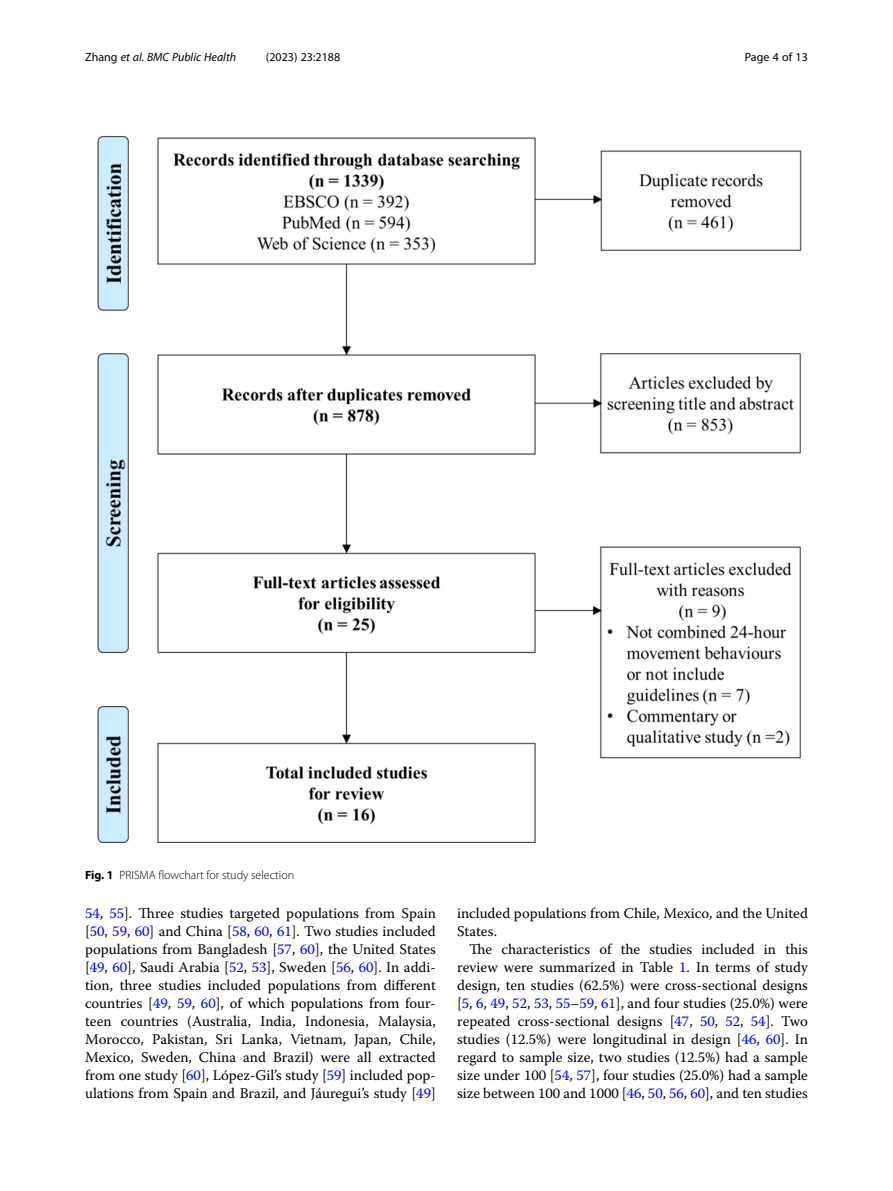
<style>
.page{position:relative;width:893px;height:1191px;background:#fff}
.page>*{position:absolute;margin:0;border:0;box-sizing:border-box;transform-origin:0 0}
.Body_Text{font:14.7px/18px "Warnock Pro";color:#000;text-align:justify}
.Body_Text_Indent{font:14.7px/18px "Warnock Pro";color:#000;text-align:justify}
.Figure_Caption{font:300 12px "Myriad Pro";color:#000}
.t1{font:italic 12px "Myriad Pro";color:#000}
.t2{font:12px "Myriad Pro";color:#000}
.s1{font-style:normal}
.s2{font-weight:700}
.s3{color:#00f}
</style>
<div class="page">
<img style="left:97px;top:136px;width:705px;height:707px">
<p class="t1" style="left:85px;top:50px;width:153px"><span class="s1">Zhang</span> et al. BMC Public Health</p>
<p class="t2" style="left:266px;top:50px;width:76px">(2023) 23:2188</p>
<p class="t2" style="left:745px;top:50px;width:65px">Page 4 of 13</p>
<p class="Figure_Caption" style="left:85px;top:869px;width:211px"><span class="s2">Fig. 1</span> PRISMA flowchart for study selection</p>
<p class="Body_Text" style="left:85px;top:904px;width:352px"><span class="s3">54</span>, <span class="s3">55</span>]. Three studies targeted populations from Spain [<span class="s3">50</span>, <span class="s3">59</span>, <span class="s3">60</span>] and China [<span class="s3">58</span>, <span class="s3">60</span>, <span class="s3">61</span>]. Two studies included populations from Bangladesh [<span class="s3">57</span>, <span class="s3">60</span>], the United States [<span class="s3">49</span>, <span class="s3">60</span>], Saudi Arabia [<span class="s3">52</span>, <span class="s3">53</span>], Sweden [<span class="s3">56</span>, <span class="s3">60</span>]. In addi&shy;tion, three studies included populations from different countries [<span class="s3">49</span>, <span class="s3">59</span>, <span class="s3">60</span>], of which populations from four&shy;teen countries (Australia, India, Indonesia, Malaysia, Morocco, Pakistan, Sri Lanka, Vietnam, Japan, Chile, Mexico, Sweden, China and Brazil) were all extracted from one study [<span class="s3">60</span>], López-Gil’s study [<span class="s3">59</span>] included pop&shy;ulations from Spain and Brazil, and Jáuregui’s study [<span class="s3">49</span>]</p>
<p class="Body_Text" style="left:457px;top:904px;width:352px">included populations from Chile, Mexico, and the United<br>States.</p>
<p class="Body_Text_Indent" style="left:457px;top:940px;width:352px;text-indent:12px">The characteristics of the studies included in this review were summarized in Table <span class="s3">1</span>. In terms of study design, ten studies (62.5%) were cross-sectional designs [<span class="s3">5</span>, <span class="s3">6</span>, <span class="s3">49</span>, <span class="s3">52</span>, <span class="s3">53</span>, <span class="s3">55</span>–<span class="s3">59</span>, <span class="s3">61</span>], and four studies (25.0%) were repeated cross-sectional designs [<span class="s3">47</span>, <span class="s3">50</span>, <span class="s3">52</span>, <span class="s3">54</span>]. Two studies (12.5%) were longitudinal in design [<span class="s3">46</span>, <span class="s3">60</span>]. In regard to sample size, two studies (12.5%) had a sample size under 100 [<span class="s3">54</span>, <span class="s3">57</span>], four studies (25.0%) had a sample size between 100 and 1000 [<span class="s3">46</span>, <span class="s3">50</span>, <span class="s3">56</span>, <span class="s3">60</span>], and ten studies</p>
</div>
